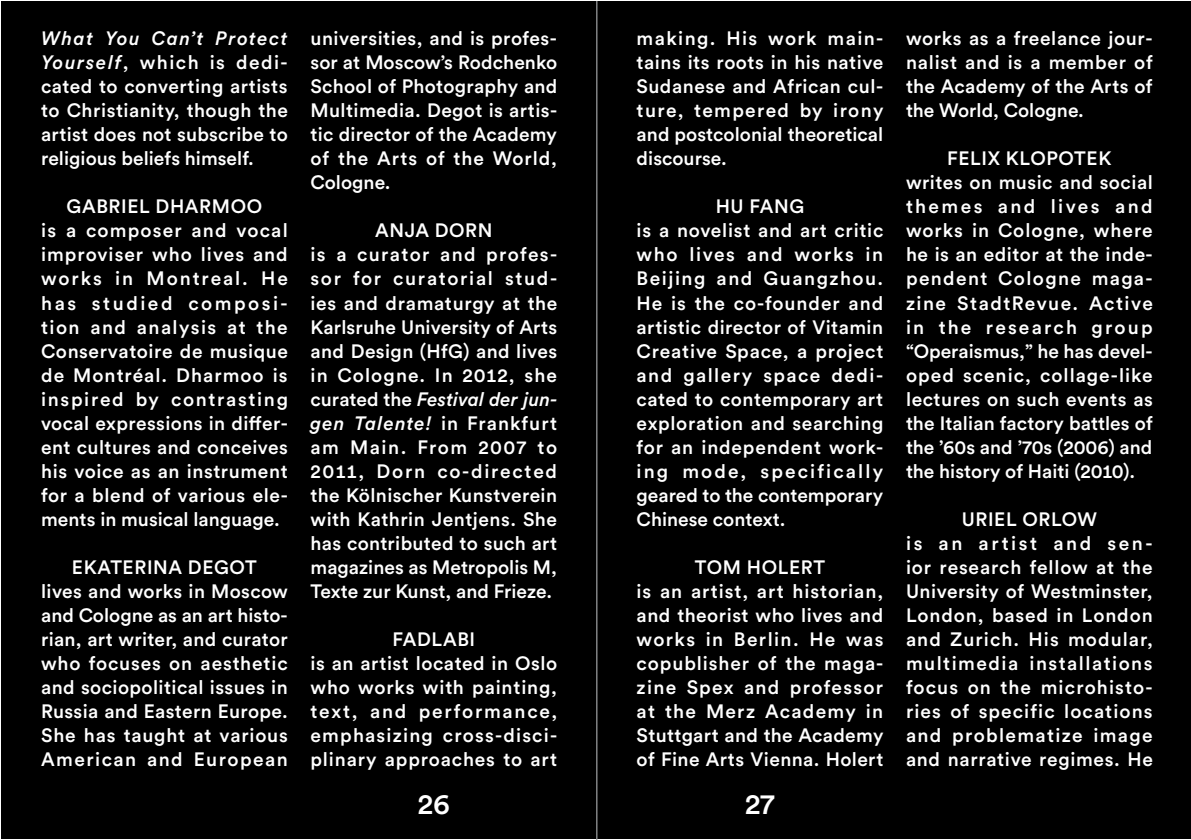
<style>
.page{position:relative;width:1191px;height:840px;background:#fff}
.page>*{position:absolute;margin:0;border:0;box-sizing:border-box;transform-origin:0 0}
.t1{font:500 28.6px "Circular Pro";color:#fff}
.t2{font:500 19.2px/24px "Circular Pro";letter-spacing:.035em;color:#fff;text-align:center}
.t3{font:500 19.2px/24px "Circular Pro";letter-spacing:.055em;color:#fff;text-align:center}
.s1{font-style:italic}
</style>
<div class="page">
<div style="left:1px;top:1px;width:596px;height:837px;background:#000"></div>
<div style="left:597px;top:1px;width:593px;height:837px;background:#000"></div>
<hr style="left:597px;top:1px;width:1px;height:837px;background:#9c9e9f">
<hr style="left:596px;top:1px;width:1px;height:837px;background:#9c9e9f">
<h1 class="t1" style="left:315px;top:54px;width:34px;rotate:-180deg">43</h1>
<h1 class="t1" style="left:910px;top:54px;width:34px;rotate:-180deg">42</h1>
<p class="t2" style="left:906px;top:26px;width:248px;text-align:justify">works as a freelance jour&shy;nalist and is a member of the Academy of the Arts of the World, Cologne.</p>
<p class="t2" style="left:906px;top:146px;width:248px;text-align:left;text-indent:41px">FELIX KLOPOTEK writes on music and social themes and lives and works in Cologne, where he is an editor at the inde&shy;pendent Cologne maga&shy;zine StadtRevue. Active in the research group “Operaismus,” he has devel&shy;oped scenic, collage-like lectures on such events as the Italian factory battles of the ’60s and ’70s (2006) and the history of Haiti (2010).</p>
<p class="t3" style="left:906px;top:506px;width:248px">URIEL ORLOW<br>is an artist and sen&shy;ior research fellow at the<br>University of Westminster,<br>London, based in London and Zurich. His modular, multimedia installations focus on the microhisto&shy;ries of specific locations and problematize image and narrative regimes. He</p>
<p class="t2" style="left:310px;top:26px;width:248px;text-align:justify">universities, and is profes&shy;sor at Moscow’s Rodchenko School of Photography and Multimedia. Degot is artis&shy;tic director of the Academy of the Arts of the World, Cologne.</p>
<p class="t2" style="left:310px;top:218px;width:248px">ANJA DORN<br>is a curator and profes&shy;sor for curatorial stud&shy;ies and dramaturgy at the<br>Karlsruhe University of Arts and Design (HfG) and lives in Cologne. In 2012, she curated the <span class="s1">Festival der jun&shy;gen Talente!</span> in Frankfurt am Main. From 2007 to<br>2011, Dorn co-directed the Kölnischer Kunstverein with Kathrin Jentjens. She has contributed to such art magazines as Metropolis M,<br>Texte zur Kunst, and Frieze.</p>
<p class="t2" style="left:310px;top:626px;width:248px">FADLABI<br>is an artist located in Oslo who works with painting, text, and performance, emphasizing cross-disci&shy;plinary approaches to art</p>
<p class="t2" style="left:636px;top:26px;width:248px;text-align:justify">making. His work main&shy;tains its roots in his native Sudanese and African cul&shy;ture, tempered by irony and postcolonial theoretical discourse.</p>
<p class="t2" style="left:636px;top:194px;width:248px;text-align:left;text-indent:79px">HU FANG<br>is a novelist and art critic who lives and works in<br>Beijing and Guangzhou.<br>He is the co-founder and artistic director of Vitamin<br>Creative Space, a project and gallery space dedi&shy;cated to contemporary art exploration and searching for an independent work&shy;ing mode, specifically geared to the contemporary<br>Chinese context.</p>
<p class="t2" style="left:636px;top:554px;width:248px">TOM HOLERT<br>is an artist, art historian, and theorist who lives and works in Berlin. He was copublisher of the maga&shy;zine Spex and professor at the Merz Academy in<br>Stuttgart and the Academy of Fine Arts Vienna. Holert</p>
<p class="t2" style="left:41px;top:26px;width:248px;text-align:justify"><span class="s1">What You Can’t Protect Yourself</span>, which is dedi&shy;cated to converting artists to Christianity, though the artist does not subscribe to religious beliefs himself.</p>
<p class="t2" style="left:41px;top:194px;width:248px">GABRIEL DHARMOO<br>is a composer and vocal improviser who lives and works in Montreal. He has studied composi&shy;tion and analysis at the<br>Conservatoire de musique de Montréal. Dharmoo is inspired by contrasting vocal expressions in differ&shy;ent cultures and conceives his voice as an instrument for a blend of various ele&shy;ments in musical language.</p>
<p class="t2" style="left:41px;top:554px;width:248px">EKATERINA DEGOT<br>lives and works in Moscow and Cologne as an art histo&shy;rian, art writer, and curator who focuses on aesthetic and sociopolitical issues in<br>Russia and Eastern Europe.<br>She has taught at various<br>American and European</p>
<h1 class="t1" style="left:418px;top:784px;width:33px">26</h1>
<h1 class="t1" style="left:745px;top:784px;width:31px">27</h1>
</div>
